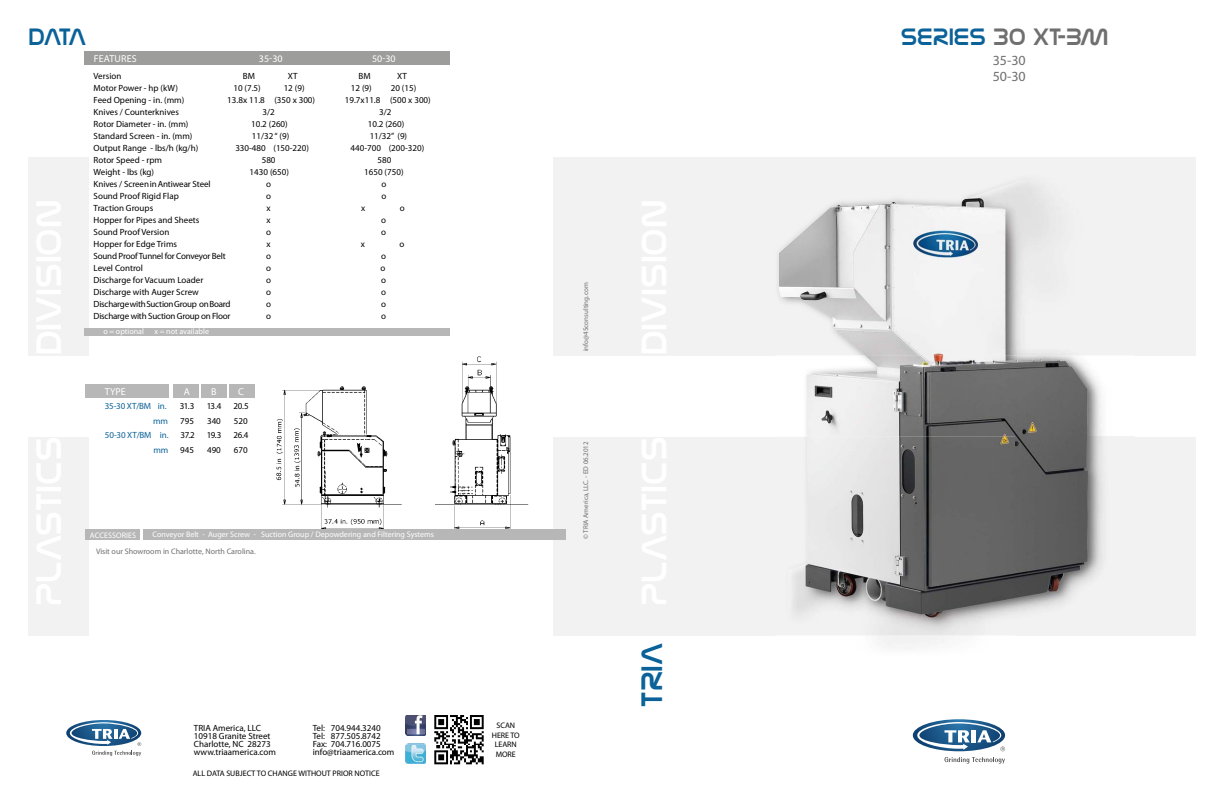
<style>
.page{position:relative;width:1224px;height:792px;background:#fff}
.page>*{position:absolute;margin:0;border:0;box-sizing:border-box;transform-origin:0 0}
.t1{font:30px "Nasalization Rg";color:#0a6299}
.t2{font:24px "Nasalization Rg";color:#706f6f}
.t3{font:24px "Nasalization Rg";color:#0a6299}
.t4{font:14px/16px "Myriad Pro";color:#706f6f}
.t5{font:10px "Myriad Pro";letter-spacing:.01em;color:#fff}
.t6{font:9px/12px "Myriad Pro";color:#000}
.t7{font:9px "Myriad Pro";letter-spacing:-.02em;color:#0a6299}
.t8{font:8px "Myriad Pro";color:#fff}
.t9{font:8px/9.6px "Myriad Pro";color:#000;text-align:center}
.t10{font:8px "Myriad Pro";color:#706f6f}
.t11{font:7px "Myriad Pro";color:#706f6f}
.s1{color:#0a6299}
</style>
<div class="page">
<div style="left:28px;top:157px;width:1168px;height:198px;background:#f2f2f2"></div>
<div style="left:28px;top:437px;width:1168px;height:198px;background:#f2f2f2"></div>
<div style="left:89px;top:28px;width:464px;height:717px;background:#fff"></div>
<img style="left:807px;top:355px;width:306px;height:82px">
<img style="left:793px;top:437px;width:320px;height:211px">
<img style="left:811px;top:183px;width:253px;height:172px">
<img style="left:778px;top:224px;width:34px;height:81px">
<div style="left:143px;top:529px;width:423px;height:11px;background:#b8b7b7"></div>
<div style="left:85px;top:529px;width:55px;height:11px;background:#b8b7b7"></div>
<div style="left:85px;top:51px;width:365px;height:14px;background:#9d9d9c"></div>
<div style="left:85px;top:328px;width:365px;height:8px;background:#b8b7b7"></div>
<div style="left:85px;top:384px;width:84px;height:13px;background:#b8b7b7"></div>
<div style="left:173px;top:384px;width:26px;height:13px;background:#b8b7b7"></div>
<div style="left:201px;top:384px;width:26px;height:13px;background:#b8b7b7"></div>
<div style="left:229px;top:384px;width:26px;height:13px;background:#b8b7b7"></div>
<img style="left:276px;top:356px;width:253px;height:173px">
<img style="left:406px;top:715px;width:20px;height:20px">
<img style="left:406px;top:743px;width:20px;height:21px">
<svg style="left:66px;top:720px;width:75px;height:36px"></svg>
<svg style="left:913px;top:719px;width:92px;height:32px"></svg>
<svg style="left:945px;top:757px;width:60px;height:7px"></svg>
<img style="left:434px;top:715px;width:50px;height:50px">
<h2 class="t3" style="left:28px;top:23px;width:60px">DATA</h2>
<p class="t5" style="left:94px;top:52px;width:45px">FEATURES</p>
<p class="t6" style="left:94px;top:70px;width:139px">Version<br>Motor Power - hp (kW)<br>Feed Opening - in. (mm)<br>Knives / Counterknives<br>Rotor Diameter - in. (mm)<br>Standard Screen - in. (mm)<br>Output Range - lbs/h (kg/h)<br>Rotor Speed - rpm<br>Weight - lbs (kg)<br>Knives / ScreeninAntiwear Steel<br>Sound Proof Rigid Flap<br>Traction Groups<br>Hopper for Pipes and Sheets<br>Sound Proof Version<br>Hopper for Edge Trims<br>Sound Proof Tunnel for Conveyor Belt<br>Level Control<br>Discharge for Vacuum Loader<br>Discharge with Auger Screw<br>DischargewithSuctionGroup onBoard<br>Discharge with Suction Group on Floor</p>
<p class="t5" style="left:259px;top:52px;width:25px">35-30</p>
<p class="t5" style="left:372px;top:52px;width:25px">50-30</p>
<p class="t6" style="left:243px;top:70px;width:14px">BM</p>
<p class="t6" style="left:288px;top:70px;width:11px">XT</p>
<p class="t6" style="left:358px;top:70px;width:14px">BM</p>
<p class="t6" style="left:397px;top:70px;width:11px">XT</p>
<p class="t6" style="left:233px;top:82px;width:29px">10 (7.5)</p>
<p class="t6" style="left:284px;top:82px;width:22px">12 (9)</p>
<p class="t6" style="left:351px;top:82px;width:22px">12 (9)</p>
<p class="t6" style="left:391px;top:82px;width:27px">20 (15)</p>
<p class="t6" style="left:227px;top:94px;width:89px">13.8x 11.8 (350 x 300)</p>
<p class="t6" style="left:345px;top:94px;width:87px">19.7x11.8 (500 x 300)</p>
<p class="t6" style="left:263px;top:106px;width:14px">3/2</p>
<p class="t6" style="left:379px;top:106px;width:14px">3/2</p>
<p class="t6" style="left:251px;top:118px;width:38px">10.2 (260)</p>
<p class="t6" style="left:368px;top:118px;width:38px">10.2 (260)</p>
<p class="t6" style="left:252px;top:130px;width:39px">11/32 “ (9)</p>
<p class="t6" style="left:370px;top:130px;width:39px">11/32” (9)</p>
<p class="t6" style="left:235px;top:142px;width:75px">330-480 (150-220)</p>
<p class="t6" style="left:351px;top:142px;width:75px">440-700 (200-320)</p>
<p class="t6" style="left:262px;top:154px;width:15px">580</p>
<p class="t6" style="left:378px;top:154px;width:15px">580</p>
<p class="t6" style="left:250px;top:166px;width:41px">1430 (650)</p>
<p class="t6" style="left:364px;top:166px;width:41px">1650 (750)</p>
<p class="t6" style="left:266px;top:178px;width:6px">o</p>
<p class="t6" style="left:381px;top:178px;width:6px">o</p>
<p class="t6" style="left:266px;top:190px;width:6px">o</p>
<p class="t6" style="left:381px;top:190px;width:6px">o</p>
<p class="t6" style="left:267px;top:202px;width:6px">x</p>
<p class="t6" style="left:361px;top:202px;width:6px">x</p>
<p class="t6" style="left:400px;top:202px;width:6px">o</p>
<p class="t6" style="left:267px;top:214px;width:6px">x</p>
<p class="t6" style="left:381px;top:214px;width:6px">o</p>
<p class="t6" style="left:266px;top:226px;width:6px">o</p>
<p class="t6" style="left:381px;top:226px;width:6px">o</p>
<p class="t6" style="left:267px;top:238px;width:6px">x</p>
<p class="t6" style="left:361px;top:238px;width:6px">x</p>
<p class="t6" style="left:399px;top:238px;width:6px">o</p>
<p class="t6" style="left:266px;top:250px;width:6px">o</p>
<p class="t6" style="left:381px;top:250px;width:6px">o</p>
<p class="t6" style="left:266px;top:262px;width:6px">o</p>
<p class="t6" style="left:381px;top:262px;width:6px">o</p>
<p class="t6" style="left:266px;top:274px;width:6px">o</p>
<p class="t6" style="left:381px;top:274px;width:6px">o</p>
<p class="t6" style="left:266px;top:286px;width:6px">o</p>
<p class="t6" style="left:381px;top:286px;width:6px">o</p>
<p class="t6" style="left:266px;top:298px;width:6px">o</p>
<p class="t6" style="left:381px;top:298px;width:6px">o</p>
<p class="t6" style="left:266px;top:310px;width:6px">o</p>
<p class="t6" style="left:381px;top:310px;width:6px">o</p>
<p class="t8" style="left:103px;top:327px;width:42px">o = optional</p>
<p class="t8" style="left:154px;top:327px;width:56px">x = not available</p>
<p class="t5" style="left:105px;top:385px;width:22px">TYPE</p>
<p class="t5" style="left:184px;top:385px;width:8px">A</p>
<p class="t5" style="left:211px;top:385px;width:7px">B</p>
<p class="t5" style="left:238px;top:385px;width:7px">C</p>
<p class="t7" style="left:105px;top:401px;width:63px">35-30 XT/BM in.</p>
<p class="t6" style="left:180px;top:400px;width:16px">31.3</p>
<p class="t6" style="left:207px;top:400px;width:16px">13.4</p>
<p class="t6" style="left:233px;top:400px;width:17px">20.5</p>
<p class="t7" style="left:153px;top:415px;width:17px">mm</p>
<p class="t6" style="left:180px;top:415px;width:15px">795</p>
<p class="t6" style="left:207px;top:415px;width:15px">340</p>
<p class="t6" style="left:234px;top:415px;width:15px">520</p>
<p class="t7" style="left:105px;top:430px;width:65px">50-30 XT/BM in.</p>
<p class="t6" style="left:181px;top:429px;width:16px">37.2</p>
<p class="t6" style="left:207px;top:429px;width:16px">19.3</p>
<p class="t6" style="left:233px;top:429px;width:17px">26.4</p>
<p class="t7" style="left:154px;top:444px;width:16px">mm</p>
<p class="t6" style="left:180px;top:443px;width:15px">945</p>
<p class="t6" style="left:207px;top:443px;width:15px">490</p>
<p class="t6" style="left:234px;top:443px;width:15px">670</p>
<p class="t8" style="left:90px;top:530px;width:48px">ACCESSORIES</p>
<p class="t8" style="left:153px;top:529px;width:283px">Conveyor Belt - Auger Screw - Suction Group / Depowdering and Filtering Systems</p>
<p class="t10" style="left:96px;top:546px;width:161px">Visit our Showroom in Charlotte, North Carolina.</p>
<p class="t6" style="left:194px;top:724px;width:84px;line-height:8px">TRIA America, LLC<br>10918 Granite Street<br>Charlotte, NC 28273 www.triaamerica.com</p>
<p class="t6" style="left:313px;top:724px;width:83px;line-height:8px">Tel: 704.944.3240<br>Tel: 877.505.8742<br>Fax: 704.716.0075 info@triaamerica.com</p>
<p class="t9" style="left:492px;top:720px;width:30px">SCAN<br>HERE TO<br>LEARN<br>MORE</p>
<p class="t9" style="left:193px;top:768px;width:188px">ALL DATA SUBJECT TO CHANGE WITHOUT PRIOR NOTICE</p>
<p class="t11" style="left:582px;top:351px;width:70px;rotate:-90deg">info@45consulting.com</p>
<p class="t11" style="left:582px;top:539px;width:99px;rotate:-90deg">© TRIA America, LLC. - ED 06.2012</p>
<h1 class="t1" style="left:634px;top:707px;width:65px;rotate:-90deg">TRIA</h1>
<h2 class="t2" style="left:901px;top:23px;width:209px"><span class="s1">SERIES</span> 30 XT-BM</h2>
<h3 class="t4" style="left:993px;top:52px;width:35px">35-30<br>50-30</h3>
</div>
